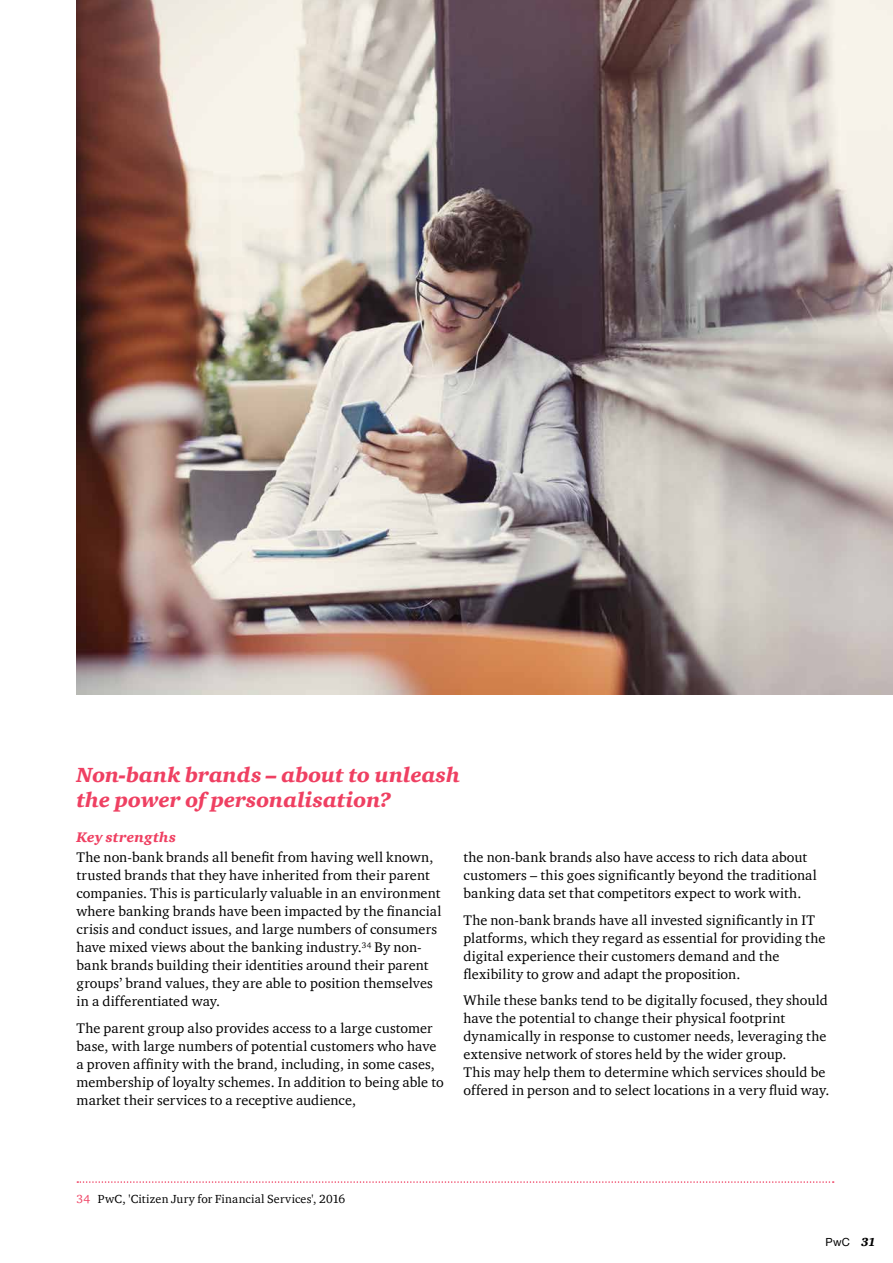
<style>
.page{position:relative;width:893px;height:1263px;background:#fff}
.page>*{position:absolute;margin:0;border:0;box-sizing:border-box;transform-origin:0 0}
.t1{font:italic 900 21px/25.5px "ITC Charter Com";color:#ef4062}
.t2{font:14.25px/18px "ITC Charter Com";letter-spacing:.01em;color:#000}
.t3{font:italic 900 14.25px "ITC Charter Com";letter-spacing:.025em;color:#ef4062}
.t4{font:12px "ITC Charter Com";letter-spacing:.015em;color:#000}
.t5{font:11.25px "Helvetica Neue";color:#000}
.s1{color:#ef4062}
.s2{font-family:"ITC Charter Com";font-weight:900;font-style:italic;font-size:12px}
</style>
<div class="page">
<svg style="left:77px;top:1181px;width:757px;height:2px"></svg>
<img style="left:77px;top:0;width:816px;height:695px">
<h1 class="t1" style="left:77px;top:761px;width:385px">Non-bank brands – about to unleash the power of personalisation?</h1>
<p class="t3" style="left:77px;top:828px;width:101px">Key strengths</p>
<p class="t2" style="left:77px;top:848px;width:366px">The non-bank brands all benefit from having well known, trusted brands that they have inherited from their parent companies. This is particularly valuable in an environment where banking brands have been impacted by the financial crisis and conduct issues, and large numbers of consumers have mixed views about the banking industry.<sup>34</sup> By non&shy;bank brands building their identities around their parent groups’ brand values, they are able to position themselves in a differentiated way.</p>
<p class="t2" style="left:77px;top:1019px;width:369px">The parent group also provides access to a large customer base, with large numbers of potential customers who have a proven affinity with the brand, including, in some cases, membership of loyalty schemes. In addition to being able to market their services to a receptive audience,</p>
<p class="t2" style="left:463px;top:848px;width:355px">the non-bank brands also have access to rich data about customers – this goes significantly beyond the traditional banking data set that competitors expect to work with.</p>
<p class="t2" style="left:463px;top:911px;width:363px">The non-bank brands have all invested significantly in IT platforms, which they regard as essential for providing the digital experience their customers demand and the flexibility to grow and adapt the proposition.</p>
<p class="t2" style="left:463px;top:991px;width:367px">While these banks tend to be digitally focused, they should have the potential to change their physical footprint dynamically in response to customer needs, leveraging the extensive network of stores held by the wider group.<br>This may help them to determine which services should be offered in person and to select locations in a very fluid way.</p>
<p class="t4" style="left:77px;top:1192px;width:270px"><span class="s1">34</span> PwC, 'Citizen Jury for Financial Services', 2016</p>
<p class="t5" style="left:825px;top:1235px;width:52px">PwC <span class="s2">31</span></p>
</div>
